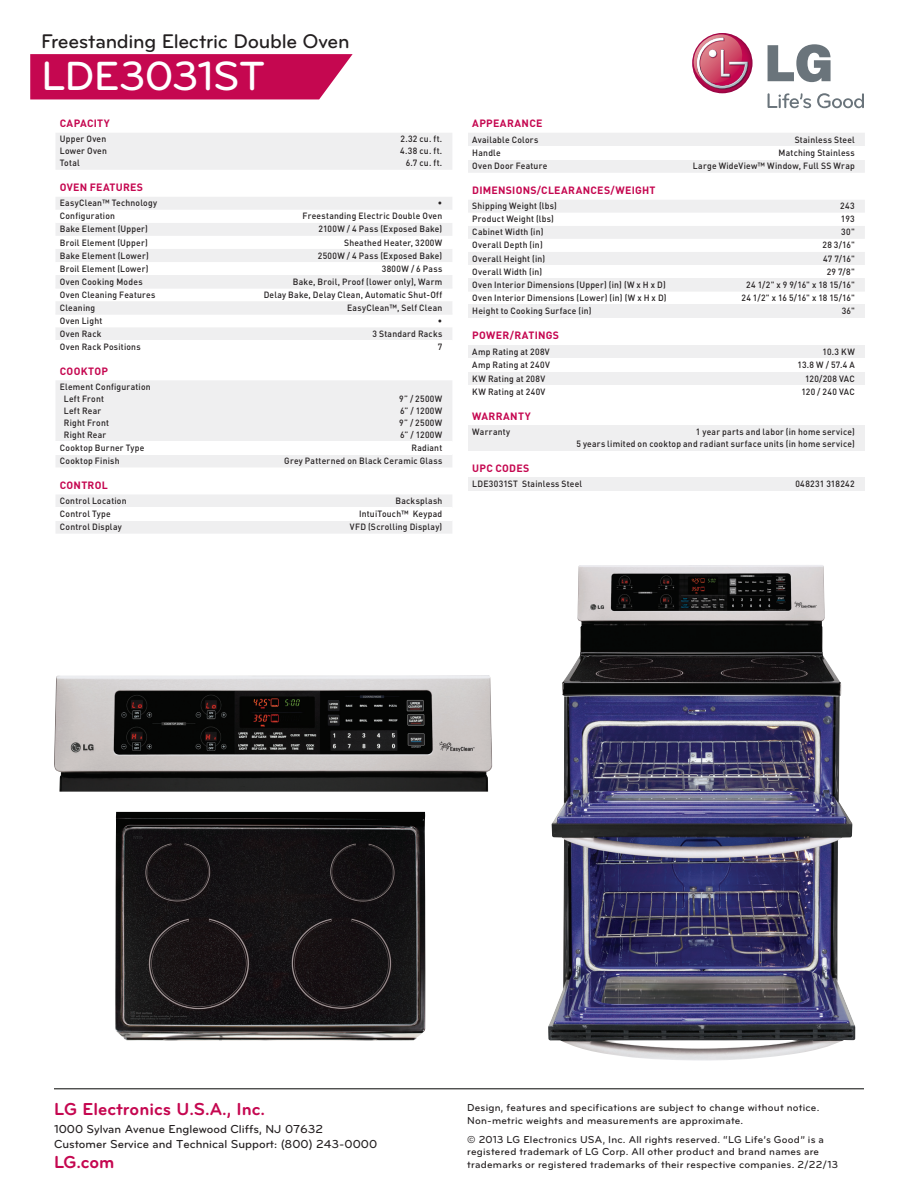
<style>
.page{position:relative;width:918px;height:1188px;background:#fff}
.page>*{position:absolute;margin:0;border:0;box-sizing:border-box;transform-origin:0 0}
.t1{font:500 42.3px "Bryant LG";letter-spacing:-.025em;color:#fff}
.t2{font:500 20.55px "Bryant LG";letter-spacing:-.015em;color:#231f20}
.t3{font:700 18px "Bryant Pro";color:#c50750}
.t4{font:500 12px/15px "Bryant Pro";color:#231f20}
.t5{font:500 10.5px/12.6px "Bryant Pro";letter-spacing:.02em;color:#231f20}
.t6{font:700 10.5px "DIN";letter-spacing:.025em;color:#c50750}
.t7{font:500 9px/12px "DIN";letter-spacing:.025em;color:#231f20;scale:.95 1}
.t8{font:500 9px "DIN";letter-spacing:-.015em;color:#231f20;scale:.95 1}
</style>
<div class="page">
<img style="left:54px;top:675px;width:438px;height:117px">
<img style="left:548px;top:565px;width:307px;height:496px">
<img style="left:115px;top:812px;width:311px;height:228px">
<svg style="left:30px;top:54px;width:323px;height:45px;background:#c81459"></svg>
<svg style="left:56px;top:133px;width:396px;height:207px;fill:#efeff0"></svg>
<svg style="left:56px;top:210px;width:396px;height:117px"></svg>
<hr style="left:56px;top:288px;width:396px;height:1px;background:#efeff0">
<hr style="left:56px;top:314px;width:396px;height:1px;background:#efeff0">
<div style="left:56px;top:380px;width:396px;height:87px;background:#efeff0"></div>
<div style="left:56px;top:441px;width:396px;height:13px;background:#fff"></div>
<div style="left:56px;top:495px;width:396px;height:39px;background:#efeff0"></div>
<div style="left:56px;top:508px;width:396px;height:13px;background:#fff"></div>
<div style="left:468px;top:133px;width:397px;height:40px;background:#efeff0"></div>
<div style="left:468px;top:147px;width:397px;height:13px;background:#fff"></div>
<svg style="left:468px;top:200px;width:397px;height:91px"></svg>
<hr style="left:468px;top:291px;width:397px;height:1px;background:#efeff0">
<div style="left:468px;top:304px;width:397px;height:13px;background:#efeff0"></div>
<hr style="left:468px;top:317px;width:397px;height:1px;background:#efeff0">
<div style="left:468px;top:345px;width:397px;height:13px;background:#efeff0"></div>
<div style="left:468px;top:372px;width:397px;height:13px;background:#efeff0"></div>
<div style="left:468px;top:426px;width:397px;height:25px;background:#efeff0"></div>
<div style="left:468px;top:478px;width:397px;height:13px;background:#efeff0"></div>
<div style="left:692px;top:33px;width:60px;height:60px;background:#a40646;border-radius:30px"></div>
<svg style="left:692px;top:34px;width:57px;height:56px"></svg>
<svg style="left:768px;top:44px;width:63px;height:38px"></svg>
<svg style="left:768px;top:93px;width:43px;height:15px"></svg>
<svg style="left:817px;top:93px;width:47px;height:15px"></svg>
<hr style="left:54px;top:1089px;width:810px;height:1px;background:#040503">
<h2 class="t2" style="left:41px;top:29px;width:310px">Freestanding Electric Double Oven</h2>
<h1 class="t1" style="left:41px;top:50px;width:226px">LDE3031ST</h1>
<p class="t6" style="left:60px;top:117px;width:52px">CAPACITY</p>
<p class="t7" style="left:60px;top:133px;width:50px">Upper Oven</p>
<p class="t7" style="left:400px;top:133px;width:46px">2.32 cu. ft.</p>
<p class="t7" style="left:60px;top:145px;width:51px">Lower Oven</p>
<p class="t7" style="left:400px;top:145px;width:46px">4.38 cu. ft.</p>
<p class="t7" style="left:60px;top:157px;width:22px">Total</p>
<p class="t7" style="left:406px;top:157px;width:40px">6.7 cu. ft.</p>
<p class="t6" style="left:60px;top:181px;width:85px">OVEN FEATURES</p>
<p class="t7" style="left:60px;top:197px;width:104px">EasyClean™ Technology</p>
<p class="t7" style="left:438px;top:197px;width:6px">•</p>
<p class="t7" style="left:60px;top:210px;width:60px">Configuration</p>
<p class="t7" style="left:303px;top:210px;width:149px">Freestanding Electric Double Oven</p>
<p class="t7" style="left:60px;top:223px;width:94px">Bake Element (Upper)</p>
<p class="t7" style="left:318px;top:223px;width:132px">2100W / 4 Pass (Exposed Bake)</p>
<p class="t7" style="left:60px;top:236px;width:94px">Broil Element (Upper)</p>
<p class="t7" style="left:344px;top:236px;width:105px">Sheathed Heater, 3200W</p>
<p class="t7" style="left:60px;top:249px;width:95px">Bake Element (Lower)</p>
<p class="t7" style="left:318px;top:249px;width:132px">2500W / 4 Pass (Exposed Bake)</p>
<p class="t7" style="left:60px;top:262px;width:95px">Broil Element (Lower)</p>
<p class="t7" style="left:382px;top:262px;width:65px">3800W / 6 Pass</p>
<p class="t7" style="left:60px;top:275px;width:89px">Oven Cooking Modes</p>
<p class="t7" style="left:293px;top:275px;width:159px">Bake, Broil, Proof (lower only), Warm</p>
<p class="t7" style="left:60px;top:288px;width:102px">Oven Cleaning Features</p>
<p class="t7" style="left:264px;top:288px;width:190px">Delay Bake, Delay Clean, Automatic Shut-Off</p>
<p class="t7" style="left:60px;top:301px;width:39px">Cleaning</p>
<p class="t7" style="left:347px;top:301px;width:102px">EasyClean™, Self Clean</p>
<p class="t7" style="left:60px;top:314px;width:46px">Oven Light</p>
<p class="t7" style="left:438px;top:314px;width:6px">•</p>
<p class="t7" style="left:60px;top:327px;width:45px">Oven Rack</p>
<p class="t7" style="left:373px;top:327px;width:75px">3 Standard Racks</p>
<p class="t7" style="left:60px;top:340px;width:87px">Oven Rack Positions</p>
<p class="t7" style="left:438px;top:340px;width:6px">7</p>
<p class="t6" style="left:60px;top:364px;width:49px">COOKTOP</p>
<p class="t7" style="left:64px;top:380px;width:93px;text-indent:-4px">Element Configuration<br>Left Front</p>
<p class="t7" style="left:399px;top:392px;width:47px">9” / 2500W</p>
<p class="t7" style="left:64px;top:404px;width:41px">Left Rear</p>
<p class="t7" style="left:400px;top:404px;width:46px">6” / 1200W</p>
<p class="t7" style="left:64px;top:416px;width:49px">Right Front</p>
<p class="t7" style="left:399px;top:416px;width:47px">9” / 2500W</p>
<p class="t7" style="left:64px;top:428px;width:46px">Right Rear</p>
<p class="t7" style="left:400px;top:428px;width:46px">6” / 1200W</p>
<p class="t7" style="left:60px;top:441px;width:90px">Cooktop Burner Type</p>
<p class="t7" style="left:412px;top:441px;width:34px">Radiant</p>
<p class="t7" style="left:60px;top:454px;width:64px">Cooktop Finish</p>
<p class="t7" style="left:284px;top:454px;width:168px">Grey Patterned on Black Ceramic Glass</p>
<p class="t6" style="left:60px;top:478px;width:49px">CONTROL</p>
<p class="t7" style="left:60px;top:495px;width:72px">Control Location</p>
<p class="t7" style="left:396px;top:495px;width:51px">Backsplash</p>
<p class="t7" style="left:60px;top:508px;width:55px">Control Type</p>
<p class="t7" style="left:359px;top:508px;width:89px">IntuiTouch™ Keypad</p>
<p class="t7" style="left:60px;top:521px;width:67px">Control Display</p>
<p class="t7" style="left:350px;top:521px;width:99px">VFD (Scrolling Display)</p>
<p class="t6" style="left:472px;top:117px;width:57px">APPEARANCE</p>
<p class="t7" style="left:472px;top:133px;width:71px">Available Colors</p>
<p class="t7" style="left:795px;top:133px;width:65px">Stainless Steel</p>
<p class="t7" style="left:472px;top:147px;width:31px">Handle</p>
<p class="t7" style="left:779px;top:147px;width:82px">Matching Stainless</p>
<p class="t7" style="left:472px;top:160px;width:80px">Oven Door Feature</p>
<p class="t7" style="left:693px;top:160px;width:172px">Large WideView™ Window, Full SS Wrap</p>
<p class="t6" style="left:472px;top:184px;width:184px">DI MENSIONS/CLEARANCES/WEIGHT</p>
<p class="t7" style="left:472px;top:200px;width:91px">Shipping Weight (lbs)</p>
<p class="t7" style="left:840px;top:200px;width:17px">243</p>
<p class="t7" style="left:472px;top:213px;width:87px">Product Weight (lbs)</p>
<p class="t7" style="left:841px;top:213px;width:16px">193</p>
<p class="t7" style="left:472px;top:226px;width:76px">Cabinet Width (in)</p>
<p class="t7" style="left:841px;top:226px;width:16px">30"</p>
<p class="t7" style="left:472px;top:239px;width:76px">Overall Depth (in)</p>
<p class="t7" style="left:822px;top:239px;width:36px">28 3/16"</p>
<p class="t7" style="left:472px;top:252px;width:78px">Overall Height (in)</p>
<p class="t7" style="left:823px;top:252px;width:35px">47 7/16"</p>
<p class="t7" style="left:472px;top:265px;width:75px">Overall Width (in)</p>
<p class="t7" style="left:827px;top:265px;width:31px">29 7/8"</p>
<p class="t7" style="left:472px;top:278px;width:205px">Oven Interior Dimensions (Upper) (in) (W x H x D)</p>
<p class="t7" style="left:746px;top:278px;width:116px">24 1/2" x 9 9/16" x 18 15/16"</p>
<p class="t7" style="left:472px;top:291px;width:206px">Oven Interior Dimensions (Lower) (in) (W x H x D)</p>
<p class="t8" style="left:741px;top:292px;width:121px">24 1/2" x 16 5/16" x 18 15/16"</p>
<p class="t7" style="left:472px;top:304px;width:127px">Height to Cooking Surface (in)</p>
<p class="t7" style="left:842px;top:304px;width:15px">36"</p>
<p class="t6" style="left:472px;top:329px;width:9px">POWER</p>
<p class="t6" style="left:510px;top:329px;width:36px">/RATINGS</p>
<p class="t7" style="left:472px;top:345px;width:83px">Amp Rating at 208V</p>
<p class="t7" style="left:822px;top:345px;width:36px">10.3 KW</p>
<p class="t7" style="left:472px;top:359px;width:83px">Amp Rating at 240V</p>
<p class="t7" style="left:798px;top:359px;width:62px">13.8 W / 57.4 A</p>
<p class="t7" style="left:472px;top:372px;width:78px">KW Rating at 208V</p>
<p class="t7" style="left:805px;top:372px;width:54px">120/208 VAC</p>
<p class="t7" style="left:472px;top:386px;width:78px">KW Rating at 240V</p>
<p class="t7" style="left:801px;top:386px;width:58px">120 / 240 VAC</p>
<p class="t6" style="left:472px;top:409px;width:53px">WARRANTY</p>
<p class="t7" style="left:472px;top:426px;width:41px">Warranty</p>
<p class="t7" style="left:576px;top:426px;width:295px;text-align:right">1 year parts and labor (in home service)<br>5 years limited on cooktop and radiant surface units (in home service)</p>
<p class="t6" style="left:472px;top:462px;width:59px">UPC CODES</p>
<p class="t7" style="left:472px;top:478px;width:117px">LDE3031ST Stainless Steel</p>
<p class="t7" style="left:795px;top:478px;width:64px">048231 318242</p>
<h3 class="t3" style="left:54px;top:1098px;width:213px">LG Electronics U.S.A., Inc.</h3>
<h3 class="t4" style="left:54px;top:1122px;width:325px">1000 Sylvan Avenue Englewood Cliffs, NJ 07632<br>Customer Service and Technical Support: (800) 243-0000</h3>
<h3 class="t3" style="left:54px;top:1151px;width:62px">LG.com</h3>
<p class="t5" style="left:467px;top:1102px;width:354px">Design, features and specifications are subject to change without notice.<br>Non-metric weights and measurements are approximate.</p>
<p class="t5" style="left:467px;top:1133px;width:372px">© 2013 LG Electronics USA, Inc. All rights reserved. “LG Life’s Good” is a registered trademark of LG Corp. All other product and brand names are trademarks or registered trademarks of their respective companies. 2/22/13</p>
</div>
